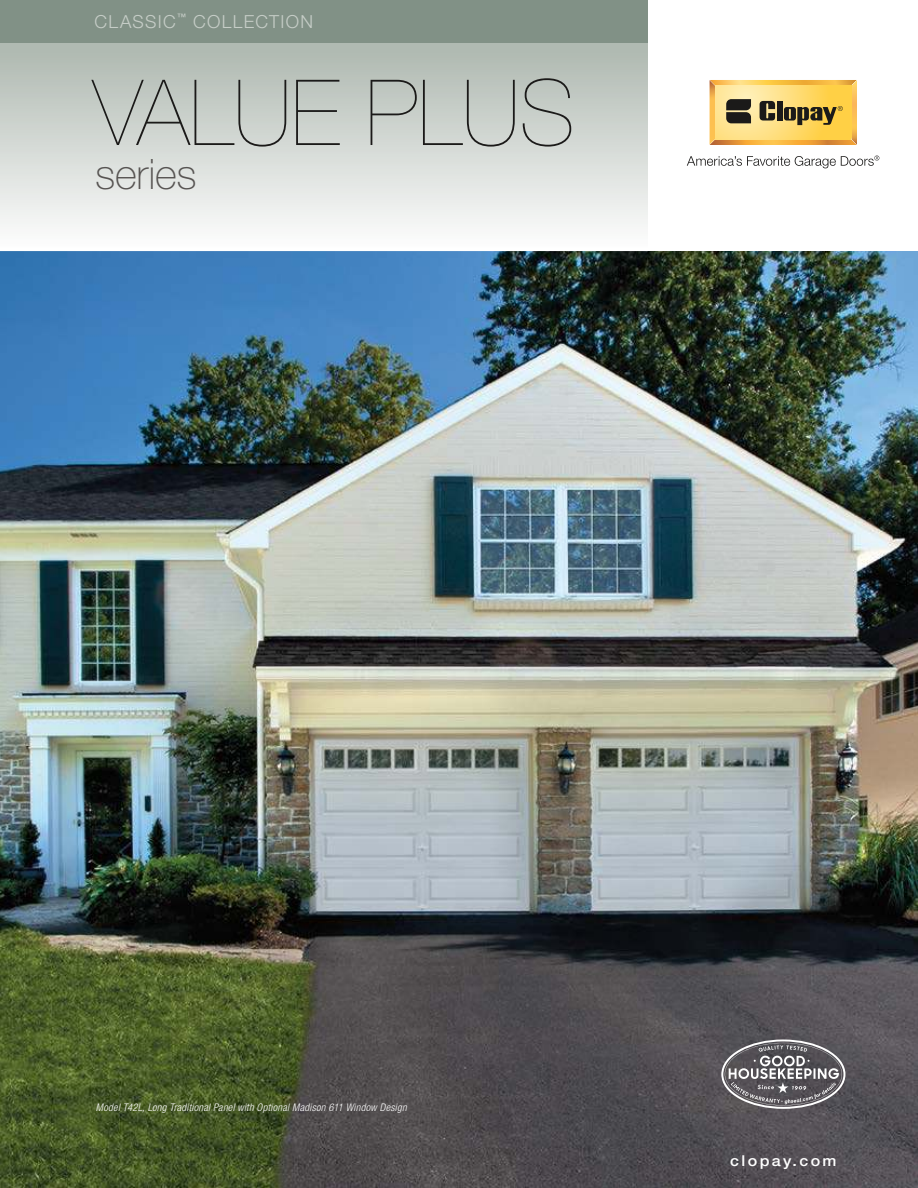
<style>
.page{position:relative;width:918px;height:1188px;background:#fff}
.page>*{position:absolute;margin:0;border:0;box-sizing:border-box;transform-origin:0 0}
.t1{font:200 91.35px "Helvetica Neue";color:#1b1a19}
.t2{font:100 42px "Helvetica Neue";letter-spacing:-.01em;color:#575452}
.t3{font:300 18px "Helvetica Neue";letter-spacing:.07em;color:#c6cdc7}
.t4{font:500 15px "Helvetica Neue";letter-spacing:.15em;color:#fff;scale:1.07 1}
.t5{font:italic 300 condensed 10.5px "Helvetica Neue";letter-spacing:.03em;color:#fff}
</style>
<div class="page">
<img style="left:0;top:251px;width:918px;height:937px">
<svg style="left:721px;top:1040px;width:124px;height:69px;background:#757276"></svg>
<div style="left:0;top:0;width:648px;height:42px;background:#819186"></div>
<svg style="left:687px;top:156px;width:192px;height:12px"></svg>
<img style="left:715px;top:80px;width:136px;height:6px">
<img style="left:715px;top:139px;width:136px;height:6px">
<img style="left:709px;top:80px;width:6px;height:65px">
<img style="left:851px;top:80px;width:6px;height:65px">
<img style="left:715px;top:86px;width:136px;height:53px">
<svg style="left:726px;top:99px;width:25px;height:24px"></svg>
<div style="left:777px;top:101px;width:5px;height:20px;background:#1b1a19"></div>
<svg style="left:760px;top:101px;width:15px;height:20px"></svg>
<svg style="left:784px;top:106px;width:59px;height:19px"></svg>
<h3 class="t3" style="left:94px;top:15px;width:220px">CLASSIC<sup>™</sup> COLLECTION</h3>
<h1 class="t1" style="left:93px;top:60px;width:484px">VALUE PLUS</h1>
<h2 class="t2" style="left:95px;top:150px;width:103px">series</h2>
<p class="t5" style="left:96px;top:1103px;width:313px">Model T42L, Long Traditional Panel with Optional Madison 611 Window Design</p>
<h3 class="t4" style="left:730px;top:1155px;width:101px">clopay.com</h3>
</div>
